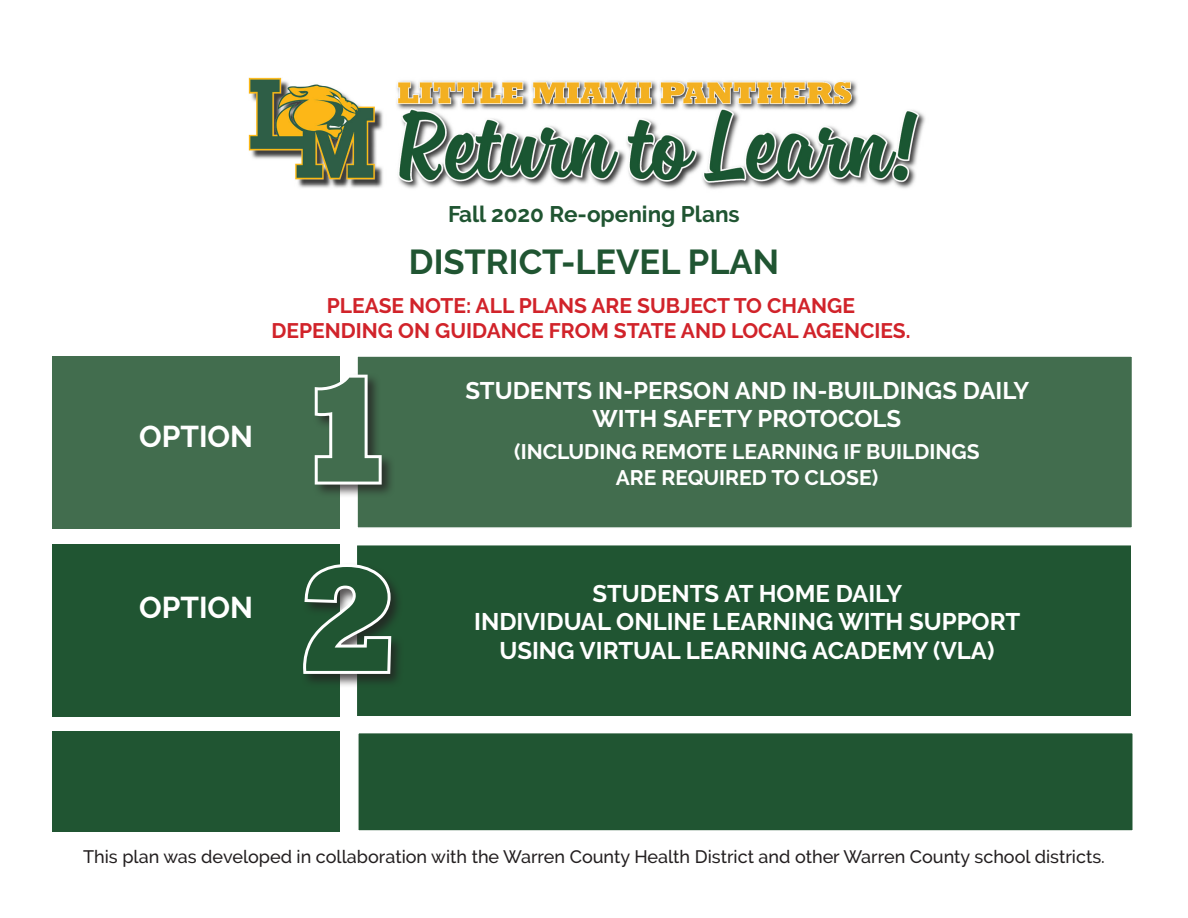
<style>
.page{position:relative;width:1188px;height:918px;background:#fff}
.page>*{position:absolute;margin:0;border:0;box-sizing:border-box;transform-origin:0 0}
.t1{font:800 150px "Rockwell";color:#426d4e}
.t2{font:800 150px "Rockwell";color:#205532}
.t3{font:700 34.5px "Raleway";color:#205532}
.t4{font:700 30px "Raleway";color:#fff}
.t5{font:700 24px "Raleway";color:#fff}
.t6{font:700 22.5px "Raleway";color:#205532}
.t7{font:700 21px "Raleway";color:#d1232a}
.t8{font:700 21px "Raleway";color:#fff}
.t9{font:500 18px "Raleway";color:#231f20}
</style>
<div class="page">
<img style="left:248px;top:77px;width:677px;height:112px">
<div style="left:52px;top:356px;width:288px;height:173px;background:#426d4e"></div>
<div style="left:356px;top:355px;width:777px;height:174px;background:#426d4e;border:2px solid #fff"></div>
<div style="left:52px;top:544px;width:288px;height:173px;background:#205532"></div>
<div style="left:356px;top:544px;width:776px;height:174px;background:#205532;border:2px solid #fff"></div>
<div style="left:52px;top:731px;width:288px;height:101px;background:#205532"></div>
<div style="left:357px;top:732px;width:777px;height:100px;background:#205532;border:2px solid #fff"></div>
<div style="left:313px;top:373px;width:83px;height:126px;background:#231f20;opacity:.75"></div>
<svg style="left:313px;top:372px;width:72px;height:116px"></svg>
<div style="left:301px;top:562px;width:104px;height:126px;background:#231f20;opacity:.75"></div>
<svg style="left:301px;top:561px;width:93px;height:116px"></svg>
<p class="t6" style="left:448px;top:202px;width:293px">Fall 2020 Re-opening Plans</p>
<p class="t3" style="left:409px;top:242px;width:372px">DISTRICT-LEVEL PLAN</p>
<p class="t4" style="left:139px;top:420px;width:116px">OPTION</p>
<p class="t7" style="left:327px;top:294px;width:530px">PLEASE NOTE: ALL PLANS ARE SUBJECT TO CHANGE</p>
<p class="t7" style="left:272px;top:319px;width:640px">DEPENDING ON GUIDANCE FROM STATE AND LOCAL AGENCIES.</p>
<p class="t1" style="left:295px;top:345px;width:105px">1</p>
<p class="t5" style="left:465px;top:376px;width:565px">STUDENTS IN-PERSON AND IN-BUILDINGS DAILY</p>
<p class="t5" style="left:593px;top:405px;width:310px">WITH SAFETY PROTOCOLS</p>
<p class="t8" style="left:514px;top:440px;width:467px">(INCLUDING REMOTE LEARNING IF BUILDINGS</p>
<p class="t8" style="left:616px;top:465px;width:264px">ARE REQUIRED TO CLOSE)</p>
<p class="t4" style="left:139px;top:590px;width:116px">OPTION</p>
<p class="t2" style="left:297px;top:534px;width:105px">2</p>
<p class="t5" style="left:592px;top:579px;width:311px">STUDENTS AT HOME DAILY</p>
<p class="t5" style="left:474px;top:608px;width:548px">INDIVIDUAL ONLINE LEARNING WITH SUPPORT</p>
<p class="t5" style="left:499px;top:637px;width:497px">USING VIRTUAL LEARNING ACADEMY (VLA)</p>
<p class="t9" style="left:83px;top:846px;width:1023px">This plan was developed in collaboration with the Warren County Health District and other Warren County school districts.</p>
</div>
